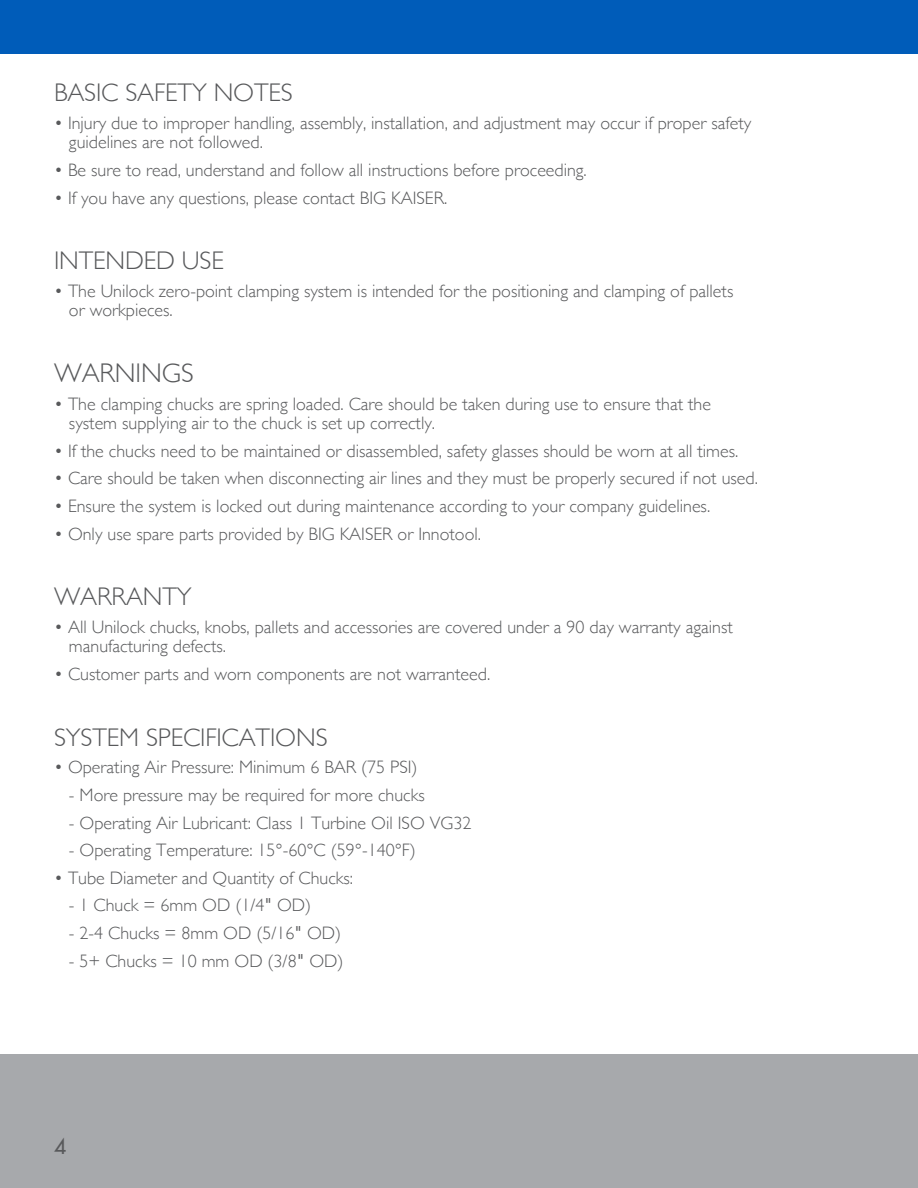
<style>
.page{position:relative;width:918px;height:1188px;background:#fff}
.page>*{position:absolute;margin:0;border:0;box-sizing:border-box;transform-origin:0 0}
.t1{font:300 27px "Gill Sans";letter-spacing:-.005em;color:#58595b}
.t2{font:300 25.5px "Gill Sans";letter-spacing:-.005em;color:#58595b}
.t3{font:21px "Futura";color:#58595b}
.t4{font:300 18px/19.5px "Gill Sans";color:#58595b}
.s1{font-family:"Helvetica Neue";font-weight:400}
</style>
<div class="page">
<div style="left:0;top:0;width:918px;height:54px;background:#005cb9"></div>
<div style="left:0;top:1054px;width:918px;height:134px;background:#a7a9ac"></div>
<h2 class="t2" style="left:54px;top:73px;width:240px">BASIC SAFETY NOTES</h2>
<p class="t4" style="left:69px;top:112px;width:684px;text-indent:-15px">• Injury due to improper handling, assembly, installation, and adjustment may occur if proper safety guidelines are not followed.</p>
<p class="t4" style="left:54px;top:160px;width:534px">• Be sure to read, understand and follow all instructions before proceeding.</p>
<p class="t4" style="left:54px;top:187px;width:395px">• If you have any questions, please contact BIG KAISER.</p>
<h2 class="t2" style="left:54px;top:241px;width:171px">INTENDED USE</h2>
<p class="t4" style="left:69px;top:280px;width:666px;text-indent:-15px">• The Unilock zero-point clamping system is intended for the positioning and clamping of pallets or workpieces.</p>
<h1 class="t1" style="left:54px;top:352px;width:141px">WARNINGS</h1>
<p class="t4" style="left:69px;top:393px;width:644px;text-indent:-15px">• The clamping chucks are spring loaded. Care should be taken during use to ensure that the system supplying air to the chuck is set up correctly.</p>
<p class="t4" style="left:54px;top:440px;width:686px">• If the chucks need to be maintained or disassembled, safety glasses should be worn at all times.</p>
<p class="t4" style="left:54px;top:468px;width:705px">• Care should be taken when disconnecting air lines and they must be properly secured if not used.</p>
<p class="t4" style="left:54px;top:496px;width:658px">• Ensure the system is locked out during maintenance according to your company guidelines.</p>
<p class="t4" style="left:54px;top:523px;width:429px">• Only use spare parts provided by BIG KAISER or Innotool.</p>
<h2 class="t2" style="left:54px;top:577px;width:139px">WARRANTY</h2>
<p class="t4" style="left:69px;top:616px;width:665px;text-indent:-15px">• All Unilock chucks, knobs, pallets and accessories are covered under a 90 day warranty against manufacturing defects.</p>
<p class="t4" style="left:54px;top:664px;width:438px">• Customer parts and worn components are not warranteed.</p>
<h2 class="t2" style="left:54px;top:717px;width:275px">SYSTEM SPECIFICATIONS</h2>
<p class="t4" style="left:54px;top:757px;width:365px">• Operating Air Pressure: Minimum 6 BAR (75 PSI)</p>
<p class="t4" style="left:69px;top:784px;width:357px">- More pressure may be required for more chucks</p>
<p class="t4" style="left:69px;top:812px;width:404px">- Operating Air Lubricant: Class 1 Turbine Oil ISO VG32</p>
<p class="t4" style="left:69px;top:840px;width:348px">- Operating Temperature: 15°-60°C (59°-140°F)</p>
<p class="t4" style="left:54px;top:867px;width:301px">• Tube Diameter and Quantity of Chucks:</p>
<p class="t4" style="left:69px;top:895px;width:244px">- 1 Chuck = 6mm OD (1/4<span class="s1">"</span> OD)</p>
<p class="t4" style="left:69px;top:922px;width:274px">- 2-4 Chucks = 8mm OD (5/16<span class="s1">"</span> OD)</p>
<p class="t4" style="left:69px;top:950px;width:276px">- 5+ Chucks = 10 mm OD (3/8<span class="s1">"</span> OD)</p>
<p class="t3" style="left:54px;top:1134px;width:14px">4</p>
</div>
